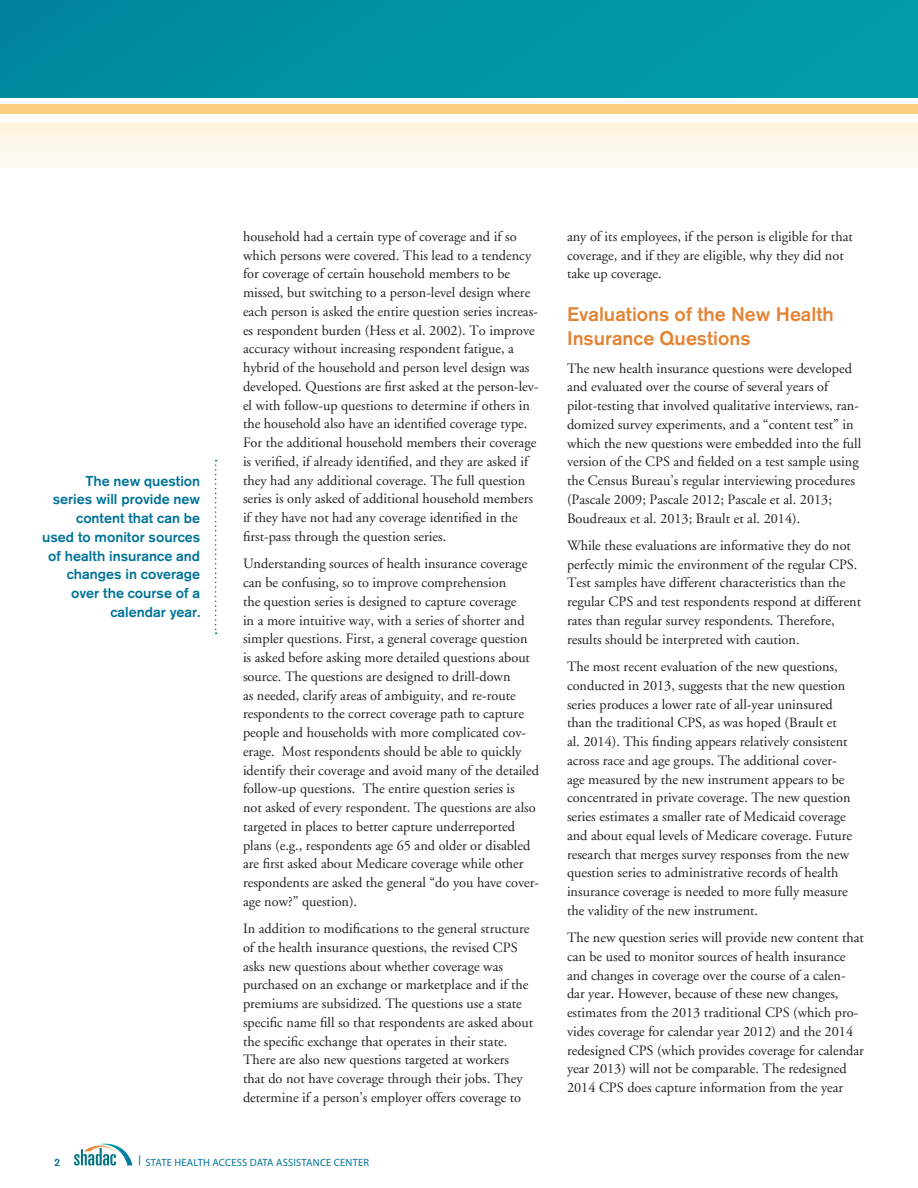
<style>
.page{position:relative;width:918px;height:1188px;background:#fff}
.page>*{position:absolute;margin:0;border:0;box-sizing:border-box;transform-origin:0 0}
.Body_Copy{font:500 19.5px/24px "Akzidenz Grotesk BE";color:#e28433}
.Body_Copy-2{font:14.25px/18.8px "Adobe Garamond";color:#231f20}
.Sidebar_Copy{font:500 14.25px/18.8px "Akzidenz Grotesk BE";color:#007398;text-align:right}
.t1{font:10.5px "Myriad Pro";letter-spacing:.02em;color:#007398}
.t2{font:500 10.5px "Akzidenz Grotesk BE";color:#007398}
</style>
<div class="page">
<svg style="left:74px;top:1143px;width:58px;height:23px"></svg>
<div style="left:0;top:0;width:918px;height:98px;background:linear-gradient(to right,#0088a1,#009ea8)"></div>
<div style="left:0;top:104px;width:918px;height:10px;background:#f9ce7d"></div>
<svg style="left:215px;top:460px;width:2px;height:174px"></svg>
<div style="left:0;top:122px;width:918px;height:45px;background:linear-gradient(to right,#fdf7e9,#fdf7e9)"></div>
<p class="Sidebar_Copy" style="left:42px;top:471px;width:160px">The new question<br>series will provide new content that can be used to monitor sources of health insurance and changes in coverage over the course of a calendar year.</p>
<p class="Body_Copy-2" style="left:243px;top:227px;width:297px">household had a certain type of coverage and if so which persons were covered. This lead to a tendency for coverage of certain household members to be missed, but switching to a person-level design where each person is asked the entire question series increas&shy;es respondent burden (Hess et al. 2002). To improve accuracy without increasing respondent fatigue, a hybrid of the household and person level design was developed. Questions are first asked at the person-lev&shy;el with follow-up questions to determine if others in the household also have an identified coverage type.<br>For the additional household members their coverage is verified, if already identified, and they are asked if they had any additional coverage. The full question series is only asked of additional household members if they have not had any coverage identified in the first-pass through the question series.</p>
<p class="Body_Copy-2" style="left:243px;top:555px;width:298px">Understanding sources of health insurance coverage can be confusing, so to improve comprehension<br>the question series is designed to capture coverage<br>in a more intuitive way, with a series of shorter and simpler questions. First, a general coverage question is asked before asking more detailed questions about source. The questions are designed to drill-down<br>as needed, clarify areas of ambiguity, and re-route respondents to the correct coverage path to capture people and households with more complicated cov&shy;erage. Most respondents should be able to quickly identify their coverage and avoid many of the detailed follow-up questions. The entire question series is<br>not asked of every respondent. The questions are also targeted in places to better capture underreported plans (e.g., respondents age 65 and older or disabled are first asked about Medicare coverage while other respondents are asked the general “do you have cover&shy;age now?” question).</p>
<p class="Body_Copy-2" style="left:243px;top:920px;width:292px">In addition to modifications to the general structure of the health insurance questions, the revised CPS asks new questions about whether coverage was purchased on an exchange or marketplace and if the premiums are subsidized. The questions use a state specific name fill so that respondents are asked about the specific exchange that operates in their state.<br>There are also new questions targeted at workers that do not have coverage through their jobs. They determine if a person’s employer offers coverage to</p>
<p class="t2" style="left:54px;top:1155px;width:7px">2</p>
<p class="t1" style="left:138px;top:1156px;width:232px"><sup>|</sup> STATE HEALTH ACCESS DATA ASSISTANCE CENTER</p>
<p class="Body_Copy-2" style="left:567px;top:227px;width:287px">any of its employees, if the person is eligible for that coverage, and if they are eligible, why they did not take up coverage.</p>
<p class="Body_Copy" style="left:567px;top:302px;width:268px">Evaluations of the New Health<br>Insurance Questions</p>
<p class="Body_Copy-2" style="left:567px;top:359px;width:296px">The new health insurance questions were developed and evaluated over the course of several years of pilot-testing that involved qualitative interviews, ran&shy;domized survey experiments, and a “content test” in which the new questions were embedded into the full version of the CPS and fielded on a test sample using the Census Bureau’s regular interviewing procedures (Pascale 2009; Pascale 2012; Pascale et al. 2013; Boudreaux et al. 2013; Brault et al. 2014).</p>
<p class="Body_Copy-2" style="left:567px;top:536px;width:296px">While these evaluations are informative they do not perfectly mimic the environment of the regular CPS.<br>Test samples have different characteristics than the regular CPS and test respondents respond at different rates than regular survey respondents. Therefore, results should be interpreted with caution.</p>
<p class="Body_Copy-2" style="left:567px;top:658px;width:287px">The most recent evaluation of the new questions, conducted in 2013, suggests that the new question series produces a lower rate of all-year uninsured than the traditional CPS, as was hoped (Brault et al. 2014). This finding appears relatively consistent across race and age groups. The additional cover&shy;age measured by the new instrument appears to be concentrated in private coverage. The new question series estimates a smaller rate of Medicaid coverage and about equal levels of Medicare coverage. Future research that merges survey responses from the new question series to administrative records of health insurance coverage is needed to more fully measure the validity of the new instrument.</p>
<p class="Body_Copy-2" style="left:567px;top:929px;width:299px">The new question series will provide new content that can be used to monitor sources of health insurance and changes in coverage over the course of a calen&shy;dar year. However, because of these new changes, estimates from the 2013 traditional CPS (which pro&shy;vides coverage for calendar year 2012) and the 2014 redesigned CPS (which provides coverage for calendar year 2013) will not be comparable. The redesigned 2014 CPS does capture information from the year</p>
</div>
